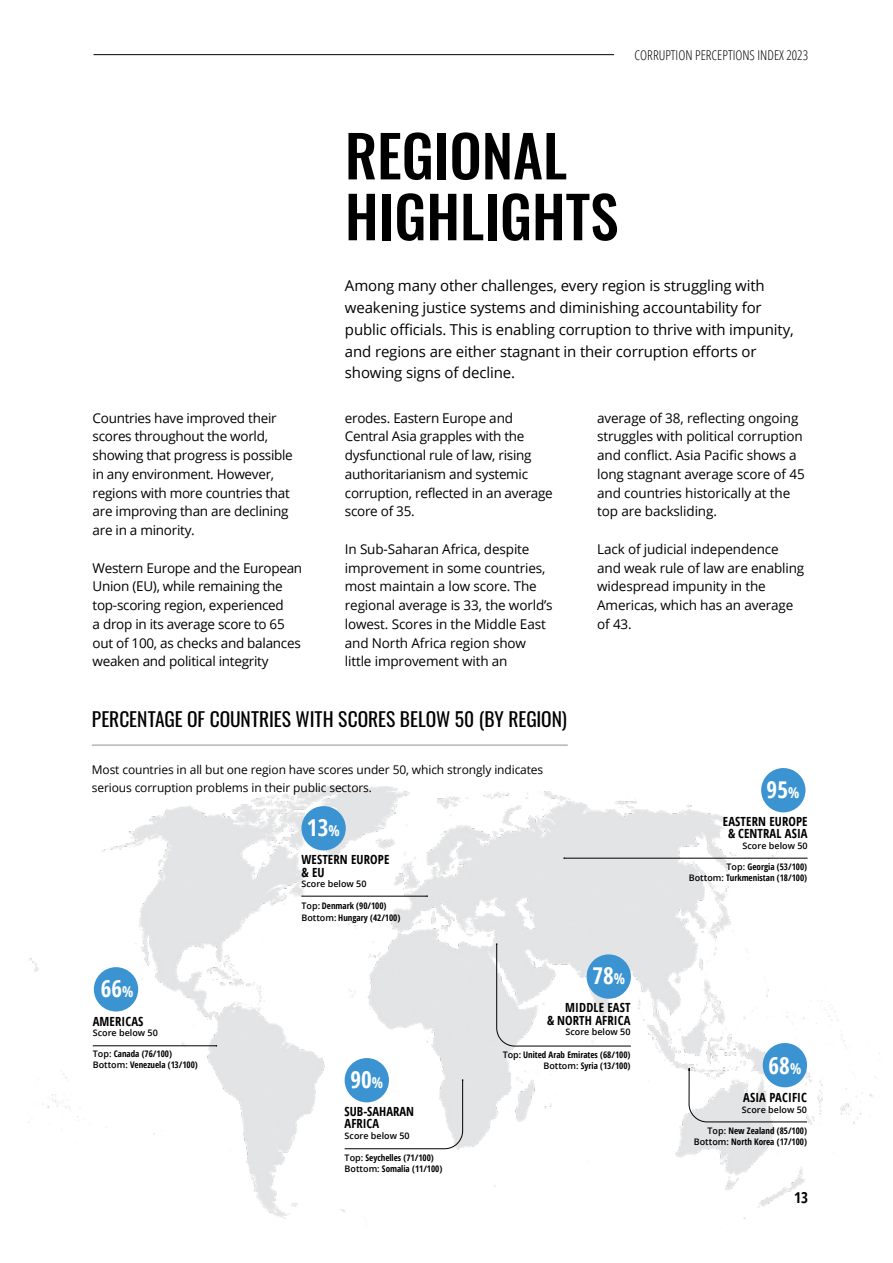
<style>
.page{position:relative;width:893px;height:1263px;background:#fff}
.page>*{position:absolute;margin:0;border:0;box-sizing:border-box;transform-origin:0 0}
.t1{font:500 57.3px/60.9px "Oswald";color:#000}
.t2{font:700 23.1px "Open Sans Condensed";color:#fff}
.t3{font:19.5px "Oswald";letter-spacing:-.005em;color:#000}
.t4{font:15px/21.8px "Open Sans";letter-spacing:-.01em;color:#000}
.t5{font:700 15px "Open Sans Condensed";color:#000}
.t6{font:13.5px/18.8px "Open Sans";letter-spacing:-.02em;color:#000}
.t7{font:300 condensed 13.5px "Open Sans";color:#000}
.t8{font:700 12.6px/12.3px "Open Sans Condensed";letter-spacing:.01em;color:#000}
.t9{font:12px/18px "Open Sans";letter-spacing:-.01em;color:#000}
.t10{font:700 9px/11.2px "Open Sans Condensed";color:#000}
.t11{font:600 9px "Open Sans";color:#000}
.s1{font-size:14.85px}
.s2{font-family:"Open Sans";font-weight:600}
</style>
<div class="page">
<img style="left:28px;top:787px;width:852px;height:432px">
<hr style="left:93px;top:1045px;width:123px;height:1px;background:#000">
<div style="left:94px;top:967px;width:44px;height:44px;background:#3b94d1;border-radius:50%"></div>
<svg style="left:496px;top:943px;width:135px;height:103px"></svg>
<div style="left:587px;top:954px;width:44px;height:45px;background:#3b94d1;border-radius:50%"></div>
<hr style="left:301px;top:896px;width:126px;height:1px;background:#000">
<div style="left:301px;top:806px;width:45px;height:44px;background:#3b94d1;border-radius:50%"></div>
<hr style="left:564px;top:858px;width:244px;height:1px;background:#000">
<div style="left:761px;top:768px;width:44px;height:44px;background:#3b94d1;border-radius:50%"></div>
<svg style="left:688px;top:1066px;width:119px;height:56px"></svg>
<div style="left:763px;top:1043px;width:44px;height:44px;background:#3b94d1;border-radius:50%"></div>
<svg style="left:344px;top:1079px;width:119px;height:70px"></svg>
<div style="left:345px;top:1058px;width:44px;height:44px;background:#3b94d1;border-radius:50%"></div>
<hr style="left:92px;top:744px;width:476px;height:2px;background:#bcbec0">
<hr style="left:94px;top:54px;width:520px;height:1px;background:#000">
<p class="t7" style="left:635px;top:46px;width:175px">CORRUPTION PERCEPTIONS INDEX 2023</p>
<p class="t6" style="left:93px;top:408px;width:202px">Countries have improved their scores throughout the world, showing that progress is possible in any environment. However, regions with more countries that are improving than are declining are in a minority.</p>
<p class="t6" style="left:93px;top:558px;width:211px">Western Europe and the European<br>Union (EU), while remaining the top-scoring region, experienced<br>a drop in its average score to 65 out of 100, as checks and balances weaken and political integrity</p>
<h1 class="t1" style="left:345px;top:129px;width:275px">REGIONAL<br>HIGHLIGHTS</h1>
<p class="t4" style="left:345px;top:275px;width:450px">Among many other challenges, every region is struggling with weakening justice systems and diminishing accountability for public officials. This is enabling corruption to thrive with impunity, and regions are either stagnant in their corruption efforts or showing signs of decline.</p>
<p class="t6" style="left:345px;top:408px;width:209px">erodes. Eastern Europe and<br>Central Asia grapples with the dysfunctional rule of law, rising authoritarianism and systemic corruption, reflected in an average score of 35.</p>
<p class="t6" style="left:345px;top:539px;width:209px">In Sub-Saharan Africa, despite improvement in some countries, most maintain a low score. The regional average is 33, the world’s lowest. Scores in the Middle East and North Africa region show little improvement with an</p>
<p class="t6" style="left:597px;top:408px;width:209px">average of 38, reflecting ongoing struggles with political corruption and conflict. Asia Pacific shows a long stagnant average score of 45 and countries historically at the top are backsliding.</p>
<p class="t6" style="left:597px;top:539px;width:209px">Lack of judicial independence and weak rule of law are enabling widespread impunity in the<br>Americas, which has an average of 43.</p>
<h3 class="t3" style="left:92px;top:702px;width:477px">PERCENTAGE OF COUNTRIES WITH SCORES BELOW 50 (BY REGION)</h3>
<p class="t9" style="left:92px;top:760px;width:453px">Most countries in all but one region have scores under 50, which strongly indicates serious corruption problems in their public sectors.</p>
<h2 class="t2" style="left:767px;top:773px;width:34px">95<span class="s1">%</span></h2>
<h2 class="t2" style="left:101px;top:972px;width:34px">66<span class="s1">%</span></h2>
<p class="t8" style="left:93px;top:1015px;width:52px">AMERICAS</p>
<p class="t11" style="left:93px;top:1027px;width:67px">Score below 50</p>
<p class="t10" style="left:93px;top:1048px;width:107px"><span class="s2">Top:</span> Canada (76/100)<br><span class="s2">Bottom:</span> Venezuela (13/100)</p>
<h2 class="t2" style="left:307px;top:811px;width:34px">13<span class="s1">%</span></h2>
<p class="t8" style="left:723px;top:815px;width:86px;text-align:center">EASTERN EUROPE &amp; CENTRAL ASIA</p>
<p class="t11" style="left:743px;top:839px;width:67px">Score below 50</p>
<p class="t10" style="left:689px;top:861px;width:120px;text-align:right"><span class="s2">Top:</span> Georgia (53/100)<br><span class="s2">Bottom:</span> Turkmenistan (18/100)</p>
<p class="t8" style="left:301px;top:853px;width:89px">WESTERN EUROPE &amp; EU</p>
<p class="t11" style="left:301px;top:878px;width:67px">Score below 50</p>
<p class="t10" style="left:301px;top:900px;width:100px"><span class="s2">Top:</span> Denmark (90/100)<br><span class="s2">Bottom:</span> Hungary (42/100)</p>
<h2 class="t2" style="left:350px;top:1063px;width:34px">90<span class="s1">%</span></h2>
<p class="t8" style="left:345px;top:1105px;width:71px">SUB-SAHARAN<br>AFRICA</p>
<p class="t11" style="left:345px;top:1130px;width:67px">Score below 50</p>
<p class="t10" style="left:345px;top:1152px;width:99px"><span class="s2">Top:</span> Seychelles (71/100)<br><span class="s2">Bottom:</span> Somalia (11/100)</p>
<h2 class="t2" style="left:592px;top:959px;width:34px">78<span class="s1">%</span></h2>
<p class="t8" style="left:547px;top:1001px;width:85px;text-align:right">MIDDLE EAST<br>&amp; NORTH AFRICA</p>
<p class="t11" style="left:565px;top:1026px;width:67px">Score below 50</p>
<p class="t10" style="left:503px;top:1049px;width:129px;text-align:right"><span class="s2">Top:</span> United Arab Emirates (68/100)<br><span class="s2">Bottom:</span> Syria (13/100)</p>
<h2 class="t2" style="left:768px;top:1049px;width:34px">68<span class="s1">%</span></h2>
<p class="t8" style="left:743px;top:1091px;width:65px">ASIA PACIFIC</p>
<p class="t11" style="left:742px;top:1103px;width:67px">Score below 50</p>
<p class="t10" style="left:694px;top:1125px;width:115px;text-align:right"><span class="s2">Top:</span> New Zealand (85/100)<br><span class="s2">Bottom:</span> North Korea (17/100)</p>
<p class="t5" style="left:794px;top:1187px;width:15px">13</p>
</div>
